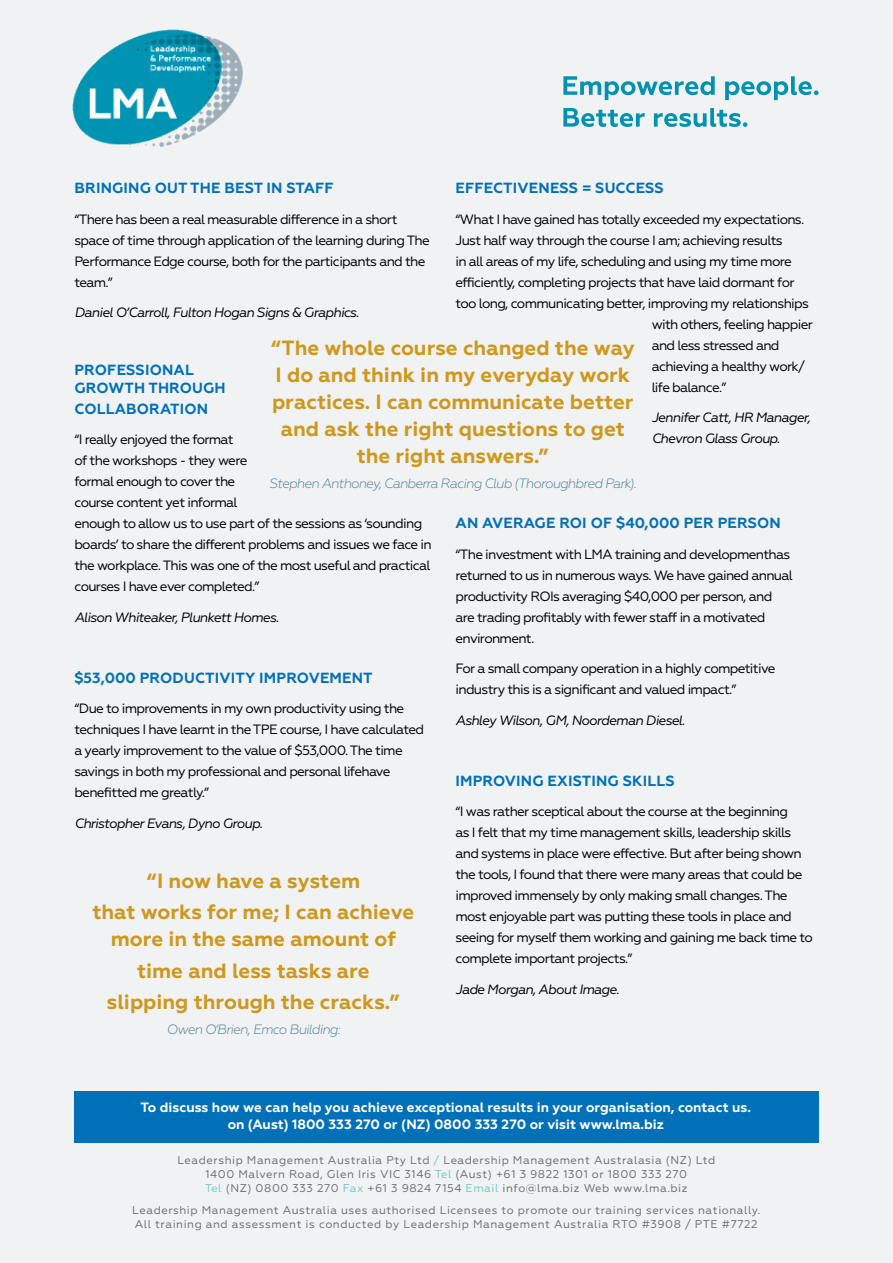
<style>
.page{position:relative;width:893px;height:1263px;background:#f0f2f4}
.page>*{position:absolute;margin:0;border:0;box-sizing:border-box;transform-origin:0 0}
.t1{font:700 20.55px/27px "Geometria";color:#cf971c;text-align:center}
.t2{font:700 14.7px/18px "Geometria";letter-spacing:.01em;color:#0070b9}
.t3{font:13.5px/21px "Geometria";letter-spacing:-.05em;color:#000}
.t4{font:italic 13.5px/21px "Geometria";letter-spacing:-.05em;color:#000}
.t5{font:700 13.5px/16.2px "Geometria";color:#fff;text-align:center}
.t6{font:italic 300 13.5px "Geometria";letter-spacing:-.05em;color:#527d97}
.t7{font:11.25px/14px "Geometria";letter-spacing:.05em;color:#6d6e71;text-align:center}
.s1{color:#71cac5}
</style>
<div class="page">
<img style="left:73px;top:29px;width:170px;height:118px">
<svg style="left:563px;top:76px;width:152px;height:24px"></svg>
<svg style="left:725px;top:76px;width:94px;height:24px"></svg>
<svg style="left:563px;top:108px;width:82px;height:19px"></svg>
<svg style="left:654px;top:108px;width:93px;height:19px"></svg>
<div style="left:74px;top:1091px;width:745px;height:51px;background:#0070b9"></div>
<p class="t2" style="left:74px;top:179px;width:261px">BRINGING OUT THE BEST IN STAFF</p>
<p class="t3" style="left:74px;top:208px;width:357px">“There has been a real measurable difference in a short space of time through application of the learning during The Performance Edge course, both for the participants and the team.”</p>
<p class="t4" style="left:74px;top:302px;width:286px">Daniel O’Carroll, Fulton Hogan Signs &amp; Graphics.</p>
<p class="t2" style="left:456px;top:179px;width:210px">EFFECTIVENESS = SUCCESS</p>
<p class="t3" style="left:455px;top:208px;width:350px">“What I have gained has totally exceeded my expectations.</p>
<p class="t3" style="left:455px;top:229px;width:329px">Just half way through the course I am; achieving results</p>
<p class="t3" style="left:455px;top:250px;width:338px">in all areas of my life, scheduling and using my time more</p>
<p class="t3" style="left:455px;top:271px;width:340px">efficiently, completing projects that have laid dormant for</p>
<p class="t3" style="left:455px;top:292px;width:355px">too long, communicating better, improving my relationships</p>
<p class="t3" style="left:652px;top:313px;width:163px">with others, feeling happier</p>
<p class="t3" style="left:652px;top:334px;width:129px">and less stressed and</p>
<p class="t3" style="left:652px;top:355px;width:155px">achieving a healthy work/</p>
<p class="t3" style="left:652px;top:376px;width:76px">life balance.”</p>
<p class="t4" style="left:652px;top:407px;width:160px">Jennifer Catt, HR Manager,<br>Chevron Glass Group.</p>
<h1 class="t1" style="left:271px;top:335px;width:365px">“The whole course changed the way<br>I do and think in my everyday work practices. I can communicate better and ask the right questions to get the right answers.”</h1>
<p class="t2" style="left:74px;top:361px;width:153px">PROFESSIONAL<br>GROWTH THROUGH</p>
<p class="t2" style="left:74px;top:400px;width:135px">COLLABORATION</p>
<p class="t3" style="left:74px;top:429px;width:359px">“I really enjoyed the format<br>of the workshops - they were<br>formal enough to cover the<br>course content yet informal<br>enough to allow us to use part of the sessions as ‘sounding boards’ to share the different problems and issues we face in the workplace. This was one of the most useful and practical courses I have ever completed.”</p>
<p class="t4" style="left:74px;top:607px;width:206px">Alison Whiteaker, Plunkett Homes.</p>
<p class="t6" style="left:269px;top:476px;width:369px">Stephen Anthoney, Canberra Racing Club (Thoroughbred Park).</p>
<p class="t2" style="left:456px;top:514px;width:327px">AN AVERAGE ROI OF $40,000 PER PERSON</p>
<p class="t3" style="left:455px;top:544px;width:339px">“The investment with LMA training and developmenthas returned to us in numerous ways. We have gained annual productivity ROIs averaging $40,000 per person, and are trading profitably with fewer staff in a motivated environment.</p>
<p class="t3" style="left:455px;top:658px;width:322px">For a small company operation in a highly competitive industry this is a significant and valued impact.”</p>
<p class="t4" style="left:455px;top:710px;width:231px">Ashley Wilson, GM, Noordeman Diesel.</p>
<p class="t2" style="left:74px;top:669px;width:300px">$53,000 PRODUCTIVITY IMPROVEMENT</p>
<p class="t3" style="left:74px;top:698px;width:351px">“Due to improvements in my own productivity using the techniques I have learnt in the TPE course, I have calculated a yearly improvement to the value of $53,000. The time savings in both my professional and personal lifehave benefitted me greatly.”</p>
<p class="t4" style="left:74px;top:812px;width:190px">Christopher Evans, Dyno Group.</p>
<p class="t2" style="left:456px;top:772px;width:221px">IMPROVING EXISTING SKILLS</p>
<p class="t3" style="left:455px;top:801px;width:359px">“I was rather sceptical about the course at the beginning<br>as I felt that my time management skills, leadership skills and systems in place were effective. But after being shown the tools, I found that there were many areas that could be improved immensely by only making small changes. The most enjoyable part was putting these tools in place and seeing for myself them working and gaining me back time to complete important projects.”</p>
<p class="t4" style="left:455px;top:978px;width:165px">Jade Morgan, About Image.</p>
<h1 class="t1" style="left:92px;top:865px;width:323px;line-height:31.2px">“I now have a system<br>that works for me; I can achieve</h1>
<h1 class="t1" style="left:107px;top:924px;width:295px;line-height:31.2px">more in the same amount of time and less tasks are slipping through the cracks.”</h1>
<p class="t6" style="left:166px;top:1021px;width:175px">Owen O’Brien, Emco Building:</p>
<p class="t5" style="left:141px;top:1100px;width:612px">To discuss how we can help you achieve exceptional results in your organisation, contact us. on (Aust) 1800 333 270 or (NZ) 0800 333 270 or visit www.lma.biz</p>
<p class="t7" style="left:177px;top:1153px;width:539px">Leadership Management Australia Pty Ltd <span class="s1">/</span> Leadership Management Australasia (NZ) Ltd<br>1400 Malvern Road, Glen Iris VIC 3146 <span class="s1">Tel</span> (Aust) +61 3 9822 1301 or 1800 333 270<br><span class="s1">Tel</span> (NZ) 0800 333 270 <span class="s1">Fax</span> +61 3 9824 7154 <span class="s1">Email</span> info@lma.biz Web www.lma.biz</p>
<p class="t7" style="left:132px;top:1203px;width:630px;text-align:left">Leadership Management Australia uses authorised Licensees to promote our training services nationally.<br>All training and assessment is conducted by Leadership Management Australia RTO #3908 / PTE #7722</p>
</div>
